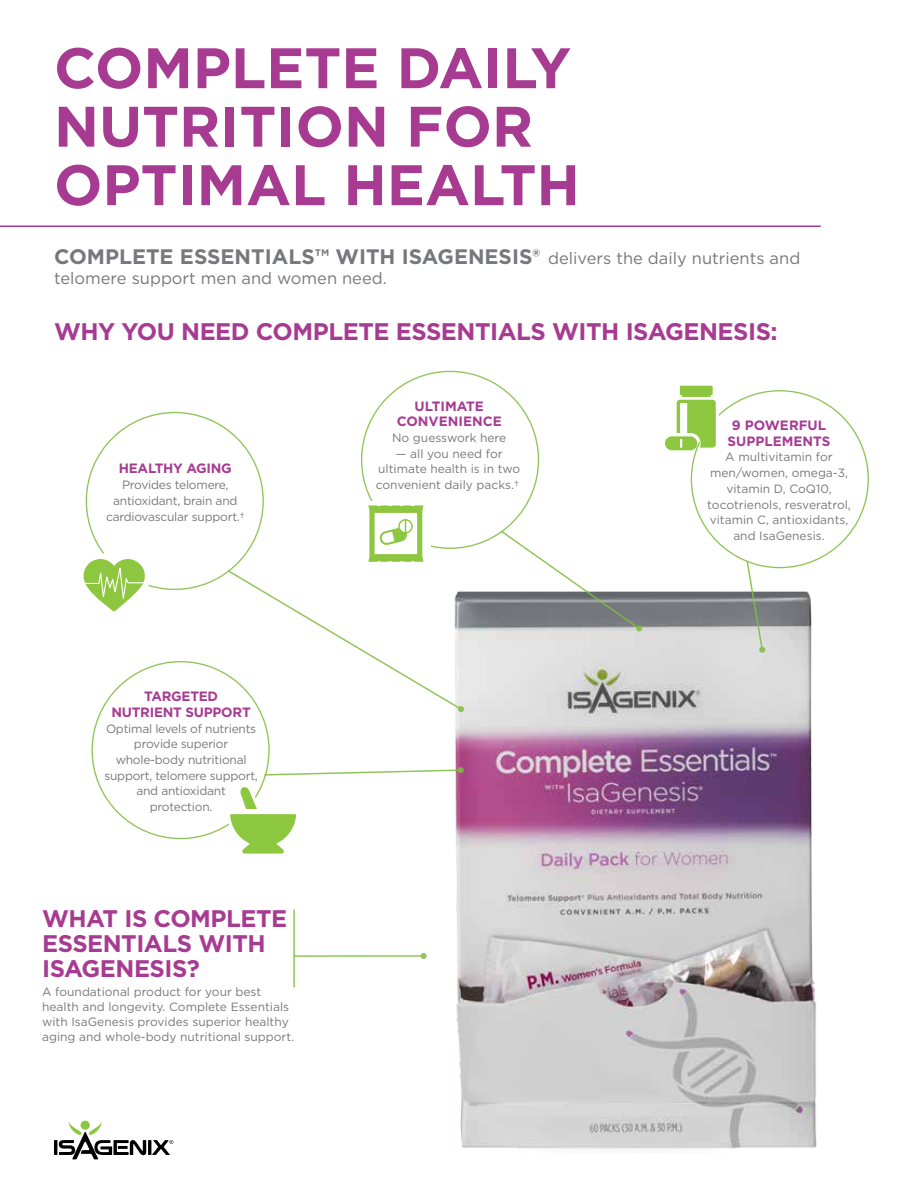
<style>
.page{position:relative;width:918px;height:1188px;background:#fff}
.page>*{position:absolute;margin:0;border:0;box-sizing:border-box;transform-origin:0 0}
.t1{font:700 57px/58.5px "Gotham";color:#a73b91}
.t2{font:700 24px/24.6px "Gotham";letter-spacing:-.02em;color:#a73b91}
.t3{font:700 21px "Gotham";color:#77787b}
.t4{font:16.5px "Gotham";color:#77787b}
.t5{font:700 13.5px/15.8px "Gotham";color:#a73b91;text-align:center}
.t6{font:700 13.5px/15.8px "Gotham";letter-spacing:-.02em;color:#a73b91;text-align:center}
.t7{font:12px/15.8px "Gotham";color:#77787b;text-align:center}
.t8{font:12px/15.8px "Gotham";letter-spacing:-.02em;color:#77787b;text-align:center}
.s1{font-weight:400;font-size:16.5px}
</style>
<div class="page">
<img style="left:455px;top:591px;width:362px;height:558px">
<hr style="left:293px;top:910px;width:2px;height:77px;background:#81bd41">
<hr style="left:54px;top:1140px;width:3px;height:15px;background:#000">
<hr style="left:148px;top:1140px;width:3px;height:15px;background:#000">
<svg style="left:59px;top:1121px;width:87px;height:38px"></svg>
<svg style="left:152px;top:1140px;width:21px;height:15px"></svg>
<hr style="left:0;top:226px;width:821px;height:1px;background:#a73b91">
<svg style="left:746px;top:562px;width:20px;height:91px"></svg>
<div style="left:691px;top:391px;width:177px;height:177px;background:#fff;border-radius:50%"></div>
<svg style="left:665px;top:386px;width:51px;height:64px"></svg>
<svg style="left:499px;top:529px;width:143px;height:103px"></svg>
<svg style="left:264px;top:767px;width:200px;height:9px"></svg>
<svg style="left:368px;top:505px;width:55px;height:57px"></svg>
<svg style="left:226px;top:569px;width:238px;height:144px"></svg>
<hr style="left:293px;top:955px;width:131px;height:2px;background:#81bd41">
<svg style="left:421px;top:953px;width:6px;height:6px"></svg>
<svg style="left:226px;top:783px;width:70px;height:71px"></svg>
<svg style="left:83px;top:559px;width:67px;height:53px"></svg>
<h1 class="t1" style="left:54px;top:38px;width:527px">COMPLETE DAILY<br>NUTRITION FOR<br>OPTIMAL HEALTH</h1>
<h3 class="t3" style="left:54px;top:243px;width:748px">COMPLETE ESSENTIALS™ WITH ISAGENESIS® <span class="s1">delivers the daily nutrients and</span></h3>
<h3 class="t4" style="left:54px;top:267px;width:334px">telomere support men and women need.</h3>
<h2 class="t2" style="left:54px;top:319px;width:725px">WHY YOU NEED COMPLETE ESSENTIALS WITH ISAGENESIS:</h2>
<p class="t6" style="left:119px;top:461px;width:114px">HEALTHY AGING</p>
<p class="t8" style="left:106px;top:477px;width:140px">Provides telomere, antioxidant, brain and cardiovascular support.†</p>
<p class="t6" style="left:112px;top:688px;width:141px">TARGETED<br>NUTRIENT SUPPORT</p>
<p class="t8" style="left:104px;top:720px;width:155px">Optimal levels of nutrients provide superior whole-body nutritional support, telomere support, and antioxidant protection.</p>
<h2 class="t2" style="left:42px;top:906px;width:247px">WHAT IS COMPLETE<br>ESSENTIALS WITH<br>ISAGENESIS?</h2>
<p class="t7" style="left:42px;top:984px;width:254px;line-height:15px;text-align:left">A foundational product for your best health and longevity. Complete Essentials with IsaGenesis provides superior healthy aging and whole-body nutritional support.</p>
<p class="t5" style="left:397px;top:398px;width:106px">ULTIMATE<br>CONVENIENCE</p>
<p class="t7" style="left:392px;top:430px;width:116px">No guesswork here</p>
<p class="t7" style="left:376px;top:445px;width:146px">— all you need for ultimate health is in two convenient daily packs.†</p>
<p class="t5" style="left:728px;top:417px;width:104px">9 POWERFUL<br>SUPPLEMENTS</p>
<p class="t7" style="left:707px;top:449px;width:145px">A multivitamin for men/women, omega-3, vitamin D, CoQ10, tocotrienols, resveratrol, vitamin C, antioxidants, and IsaGenesis.</p>
</div>
